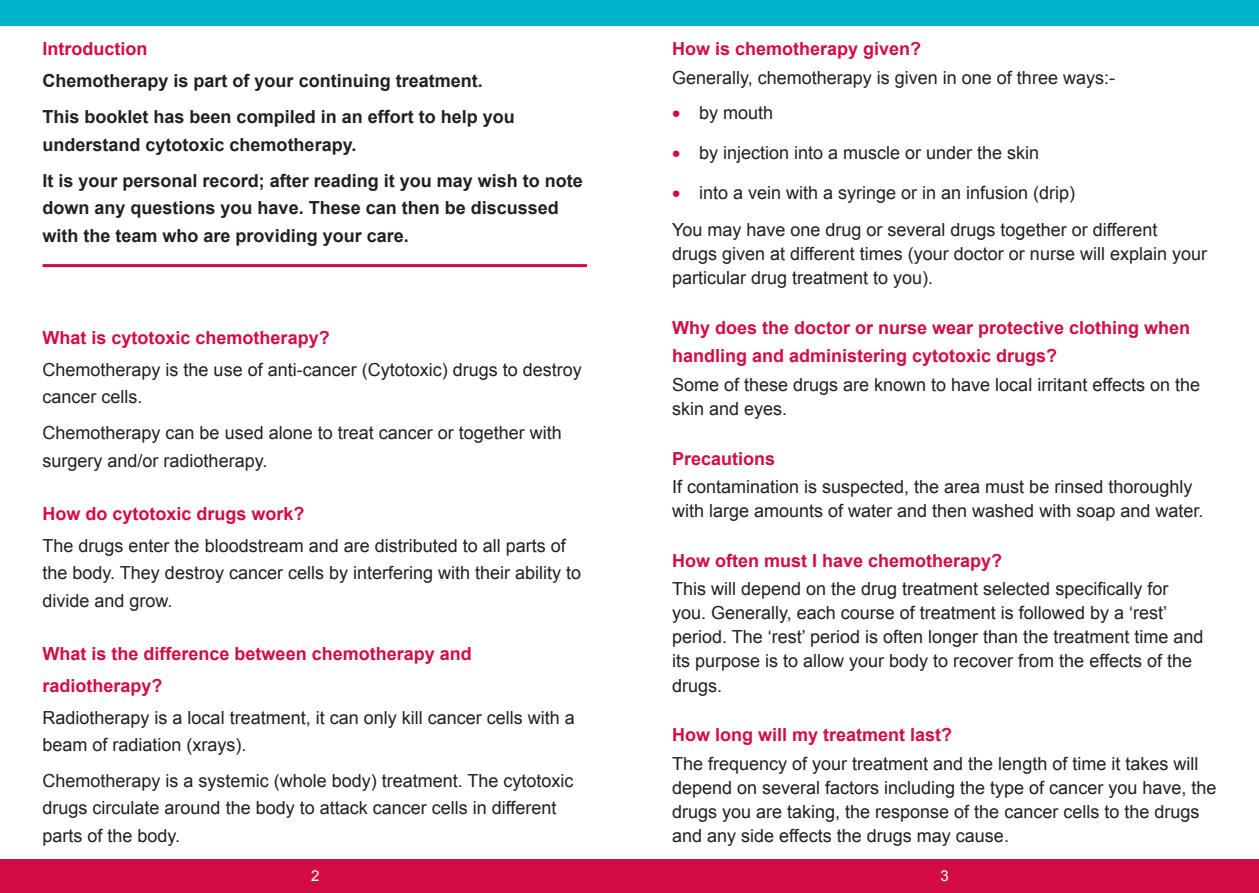
<style>
.page{position:relative;width:1259px;height:893px;background:#fff}
.page>*{position:absolute;margin:0;border:0;box-sizing:border-box;transform-origin:0 0}
.t1{font:18px/24.2px "Arial";color:#231f20}
.t2{font:700 18px/32px "Arial";color:#d20d44}
.t3{font:700 18px/36px "Arial";color:#231f20}
.t4{font:18px "Symbol";color:#d20d44}
</style>
<div class="page">
<hr style="left:43px;top:264px;width:544px;height:3px;background:#d20d44">
<div style="left:0;top:859px;width:638px;height:34px;background:#d20d44"></div>
<div style="left:0;top:0;width:638px;height:26px;background:#00b5cb"></div>
<div style="left:621px;top:859px;width:638px;height:34px;background:#d20d44"></div>
<div style="left:621px;top:0;width:638px;height:26px;background:#00b5cb"></div>
<p class="t2" style="left:43px;top:33px;width:106px">Introduction</p>
<p class="t3" style="left:43px;top:63px;width:474px">Chemotherapy is part of your continuing treatment.<br>This booklet has been compiled in an effort to help you</p>
<p class="t3" style="left:43px;top:126px;width:542px">understand cytotoxic chemotherapy.<br>It is your personal record; after reading it you may wish to note</p>
<p class="t3" style="left:43px;top:194px;width:518px;line-height:27.5px">down any questions you have. These can then be discussed with the team who are providing your care.</p>
<p class="t2" style="left:43px;top:322px;width:289px">What is cytotoxic chemotherapy?</p>
<p class="t1" style="left:43px;top:356px;width:541px;line-height:27.5px">Chemotherapy is the use of anti-cancer (Cytotoxic) drugs to destroy cancer cells.</p>
<p class="t1" style="left:43px;top:419px;width:521px;line-height:27.5px">Chemotherapy can be used alone to treat cancer or together with surgery and/or radiotherapy.</p>
<p class="t2" style="left:43px;top:497px;width:264px">How do cytotoxic drugs work?</p>
<p class="t1" style="left:43px;top:531px;width:540px;line-height:27.5px">The drugs enter the bloodstream and are distributed to all parts of the body. They destroy cancer cells by interfering with their ability to divide and grow.</p>
<p class="t2" style="left:43px;top:637px;width:431px">What is the difference between chemotherapy and radiotherapy?</p>
<p class="t1" style="left:43px;top:703px;width:534px;line-height:27.5px">Radiotherapy is a local treatment, it can only kill cancer cells with a beam of radiation (xrays).</p>
<p class="t1" style="left:43px;top:767px;width:532px;line-height:27.5px">Chemotherapy is a systemic (whole body) treatment. The cytotoxic drugs circulate around the body to attack cancer cells in different parts of the body.</p>
<p class="t2" style="left:672px;top:33px;width:251px">How is chemotherapy given?</p>
<p class="t1" style="left:699px;top:60px;width:417px;line-height:35.5px;text-indent:-27px">Generally, chemotherapy is given in one of three ways:- by mouth</p>
<p class="t1" style="left:699px;top:141px;width:342px">by injection into a muscle or under the skin</p>
<p class="t1" style="left:672px;top:174px;width:487px;line-height:36.9px;text-indent:27px">into a vein with a syringe or in an infusion (drip)<br>You may have one drug or several drugs together or different</p>
<p class="t1" style="left:672px;top:241px;width:536px">drugs given at different times (your doctor or nurse will explain your particular drug treatment to you).</p>
<p class="t2" style="left:672px;top:313px;width:520px;line-height:28.7px">Why does the doctor or nurse wear protective clothing when handling and administering cytotoxic drugs?</p>
<p class="t1" style="left:672px;top:372px;width:529px">Some of these drugs are known to have local irritant effects on the skin and eyes.</p>
<p class="t2" style="left:672px;top:442px;width:105px">Precautions</p>
<p class="t1" style="left:672px;top:475px;width:533px">If contamination is suspected, the area must be rinsed thoroughly with large amounts of water and then washed with soap and water.</p>
<p class="t2" style="left:672px;top:545px;width:332px">How often must I have chemotherapy?</p>
<p class="t1" style="left:672px;top:577px;width:533px">This will depend on the drug treatment selected specifically for you. Generally, each course of treatment is followed by a ‘rest’ period. The ‘rest’ period is often longer than the treatment time and its purpose is to allow your body to recover from the effects of the drugs.</p>
<p class="t2" style="left:672px;top:719px;width:282px">How long will my treatment last?</p>
<p class="t1" style="left:672px;top:751px;width:546px">The frequency of your treatment and the length of time it takes will depend on several factors including the type of cancer you have, the drugs you are taking, the response of the cancer cells to the drugs and any side effects the drugs may cause.</p>
<p class="t4" style="left:672px;top:101px;width:10px">•</p>
<p class="t4" style="left:672px;top:141px;width:10px">•</p>
<p class="t4" style="left:672px;top:181px;width:10px">•</p>
</div>
